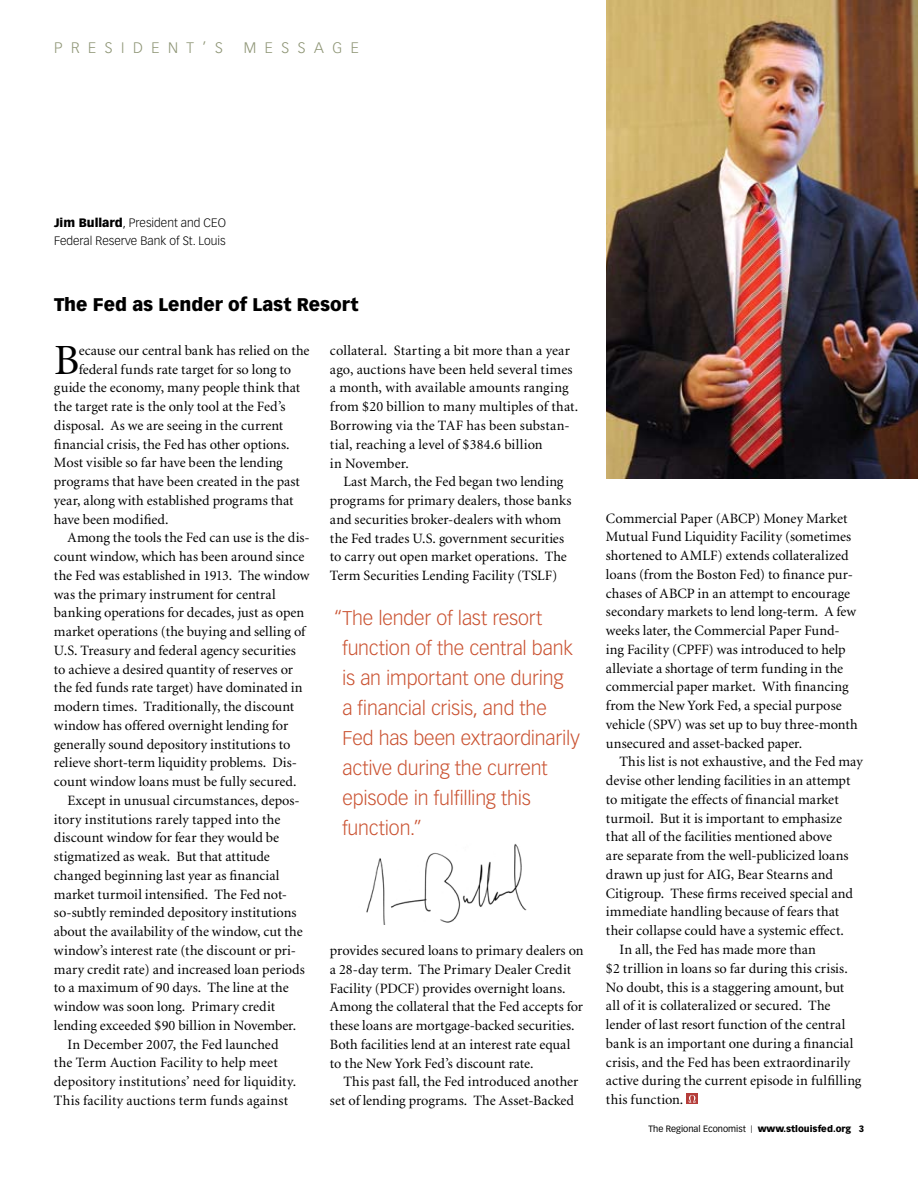
<style>
.page{position:relative;width:918px;height:1188px;background:#fff}
.page>*{position:absolute;margin:0;border:0;box-sizing:border-box;transform-origin:0 0}
.t1{font:43.05px "Minion";color:#000}
.t2{font:300 19.5px/30px "Vectora LH";letter-spacing:-.01em;color:#ca5231}
.t3{font:900 18px "Vectora LH";letter-spacing:-.005em;color:#000}
.t4{font:300 15px "Vectora LH";letter-spacing:.57em;color:#8e9575}
.t5{font:14.25px/18.8px "Minion";color:#000}
.t6{font:300 12px/18px "Vectora LH";color:#000}
.t7{font:9px "Vectora LH";color:#000}
.s1{font-weight:900}
.s2{font-size:7.5px}
</style>
<div class="page">
<img style="left:366px;top:844px;width:161px;height:81px">
<div style="left:686px;top:1094px;width:12px;height:10px;background:#b53d3a"></div>
<svg style="left:688px;top:1095px;width:8px;height:8px"></svg>
<img style="left:606px;top:0;width:312px;height:478px">
<p class="t4" style="left:54px;top:39px;width:16px">pres</p>
<p class="t4" style="left:121px;top:39px;width:102px">ide nt ’s</p>
<p class="t4" style="left:244px;top:39px;width:36px">m ess</p>
<p class="t4" style="left:314px;top:39px;width:44px">age</p>
<p class="t6" style="left:54px;top:214px;width:173px"><span class="s1">Jim Bullard</span>, President and CEO<br>Federal Reserve Bank of St. Louis</p>
<p class="t3" style="left:54px;top:293px;width:306px">The Fed as Lender of Last Resort</p>
<h1 class="t1" style="left:54px;top:339px;width:27px">B</h1>
<p class="t5" style="left:79px;top:341px;width:232px">ecause our central bank has relied on the</p>
<p class="t5" style="left:79px;top:360px;width:214px">federal funds rate target for so long to</p>
<p class="t5" style="left:54px;top:379px;width:248px">guide the economy, many people think that</p>
<p class="t5" style="left:54px;top:398px;width:233px">the target rate is the only tool at the Fed’s</p>
<p class="t5" style="left:54px;top:417px;width:231px">disposal. As we are seeing in the current</p>
<p class="t5" style="left:54px;top:435px;width:237px">financial crisis, the Fed has other options.</p>
<p class="t5" style="left:54px;top:454px;width:230px">Most visible so far have been the lending</p>
<p class="t5" style="left:54px;top:473px;width:248px">programs that have been created in the past</p>
<p class="t5" style="left:54px;top:492px;width:241px">year, along with established programs that</p>
<p class="t5" style="left:54px;top:510px;width:116px">have been modified.</p>
<p class="t5" style="left:67px;top:529px;width:244px">Among the tools the Fed can use is the dis-</p>
<p class="t5" style="left:54px;top:548px;width:252px">count window, which has been around since</p>
<p class="t5" style="left:54px;top:567px;width:257px">the Fed was established in 1913. The window</p>
<p class="t5" style="left:54px;top:585px;width:223px">was the primary instrument for central</p>
<p class="t5" style="left:54px;top:604px;width:252px">banking operations for decades, just as open</p>
<p class="t5" style="left:54px;top:623px;width:253px">market operations (the buying and selling of</p>
<p class="t5" style="left:54px;top:642px;width:243px">U.S. Treasury and federal agency securities</p>
<p class="t5" style="left:54px;top:660px;width:241px">to achieve a desired quantity of reserves or</p>
<p class="t5" style="left:54px;top:679px;width:250px">the fed funds rate target) have dominated in</p>
<p class="t5" style="left:54px;top:698px;width:242px">modern times. Traditionally, the discount</p>
<p class="t5" style="left:54px;top:717px;width:236px">window has offered overnight lending for</p>
<p class="t5" style="left:54px;top:735px;width:238px">generally sound depository institutions to</p>
<p class="t5" style="left:54px;top:754px;width:245px">relieve short-term liquidity problems. Dis-</p>
<p class="t5" style="left:54px;top:773px;width:244px">count window loans must be fully secured.</p>
<p class="t5" style="left:67px;top:792px;width:234px">Except in unusual circumstances, depos-</p>
<p class="t5" style="left:54px;top:810px;width:228px">itory institutions rarely tapped into the</p>
<p class="t5" style="left:54px;top:829px;width:227px">discount window for fear they would be</p>
<p class="t5" style="left:54px;top:848px;width:217px">stigmatized as weak. But that attitude</p>
<p class="t5" style="left:54px;top:867px;width:227px">changed beginning last year as financial</p>
<p class="t5" style="left:54px;top:885px;width:235px">market turmoil intensified. The Fed not-</p>
<p class="t5" style="left:54px;top:904px;width:244px">so-subtly reminded depository institutions</p>
<p class="t5" style="left:54px;top:923px;width:250px">about the availability of the window, cut the</p>
<p class="t5" style="left:54px;top:942px;width:244px">window’s interest rate (the discount or pri-</p>
<p class="t5" style="left:54px;top:960px;width:252px">mary credit rate) and increased loan periods</p>
<p class="t5" style="left:54px;top:979px;width:236px">to a maximum of 90 days. The line at the</p>
<p class="t5" style="left:54px;top:998px;width:223px">window was soon long. Primary credit</p>
<p class="t5" style="left:54px;top:1017px;width:244px">lending exceeded $90 billion in November.</p>
<p class="t5" style="left:67px;top:1035px;width:213px">In December 2007, the Fed launched</p>
<p class="t5" style="left:54px;top:1054px;width:225px">the Term Auction Facility to help meet</p>
<p class="t5" style="left:54px;top:1073px;width:244px">depository institutions’ need for liquidity.</p>
<p class="t5" style="left:54px;top:1092px;width:236px">This facility auctions term funds against</p>
<p class="t5" style="left:330px;top:342px;width:250px">collateral. Starting a bit more than a year ago, auctions have been held several times a month, with available amounts ranging from $20 billion to many multiples of that.<br>Borrowing via the TAF has been substan&shy;tial, reaching a level of $384.6 billion<br>in November.</p>
<p class="t5" style="left:330px;top:473px;width:243px;text-indent:13px">Last March, the Fed began two lending programs for primary dealers, those banks and securities broker-dealers with whom the Fed trades U.S. government securities to carry out open market operations. The Term Securities Lending Facility (TSLF)</p>
<h2 class="t2" style="left:342px;top:603px;width:239px;text-indent:-8px">“The lender of last resort function of the central bank is an important one during<br>a financial crisis, and the<br>Fed has been extraordinarily active during the current episode in fulfilling this function.”</h2>
<p class="t5" style="left:330px;top:942px;width:255px">provides secured loans to primary dealers on a 28-day term. The Primary Dealer Credit Facility (PDCF) provides overnight loans.<br>Among the collateral that the Fed accepts for these loans are mortgage-backed securities.<br>Both facilities lend at an interest rate equal to the New York Fed’s discount rate.</p>
<p class="t5" style="left:330px;top:1073px;width:250px;text-indent:13px">This past fall, the Fed introduced another set of lending programs. The Asset-Backed</p>
<p class="t5" style="left:606px;top:509px;width:253px">Commercial Paper (ABCP) Money Market Mutual Fund Liquidity Facility (sometimes shortened to AMLF) extends collateralized loans (from the Boston Fed) to finance pur&shy;chases of ABCP in an attempt to encourage secondary markets to lend long-term. A few weeks later, the Commercial Paper Fund&shy;ing Facility (CPFF) was introduced to help alleviate a shortage of term funding in the commercial paper market. With financing from the New York Fed, a special purpose vehicle (SPV) was set up to buy three-month unsecured and asset-backed paper.</p>
<p class="t5" style="left:619px;top:753px;width:245px">This list is not exhaustive, and the Fed may</p>
<p class="t5" style="left:606px;top:772px;width:246px">devise other lending facilities in an attempt</p>
<p class="t5" style="left:606px;top:791px;width:234px">to mitigate the effects of financial market</p>
<p class="t5" style="left:606px;top:809px;width:238px">turmoil. But it is important to emphasize</p>
<p class="t5" style="left:606px;top:828px;width:228px">that all of the facilities mentioned above</p>
<p class="t5" style="left:606px;top:847px;width:244px">are separate from the well-publicized loans</p>
<p class="t5" style="left:606px;top:866px;width:229px">drawn up just for AIG, Bear Stearns and</p>
<p class="t5" style="left:606px;top:884px;width:249px">Citigroup. These firms received special and</p>
<p class="t5" style="left:606px;top:903px;width:235px">immediate handling because of fears that</p>
<p class="t5" style="left:606px;top:922px;width:240px">their collapse could have a systemic effect.</p>
<p class="t5" style="left:619px;top:941px;width:198px">In all, the Fed has made more than</p>
<p class="t5" style="left:606px;top:959px;width:243px">$2 trillion in loans so far during this crisis.</p>
<p class="t5" style="left:606px;top:978px;width:240px">No doubt, this is a staggering amount, but</p>
<p class="t5" style="left:606px;top:997px;width:226px">all of it is collateralized or secured. The</p>
<p class="t5" style="left:606px;top:1016px;width:241px">lender of last resort function of the central</p>
<p class="t5" style="left:606px;top:1034px;width:249px">bank is an important one during a financial</p>
<p class="t5" style="left:606px;top:1053px;width:246px">crisis, and the Fed has been extraordinarily</p>
<p class="t5" style="left:606px;top:1072px;width:257px">active during the current episode in fulfilling</p>
<p class="t5" style="left:606px;top:1091px;width:79px">this function.</p>
<p class="t7" style="left:649px;top:1123px;width:217px">The Regional Economist <span class="s2">|</span> <span class="s1">www.stlouisfed.org 3</span></p>
</div>
